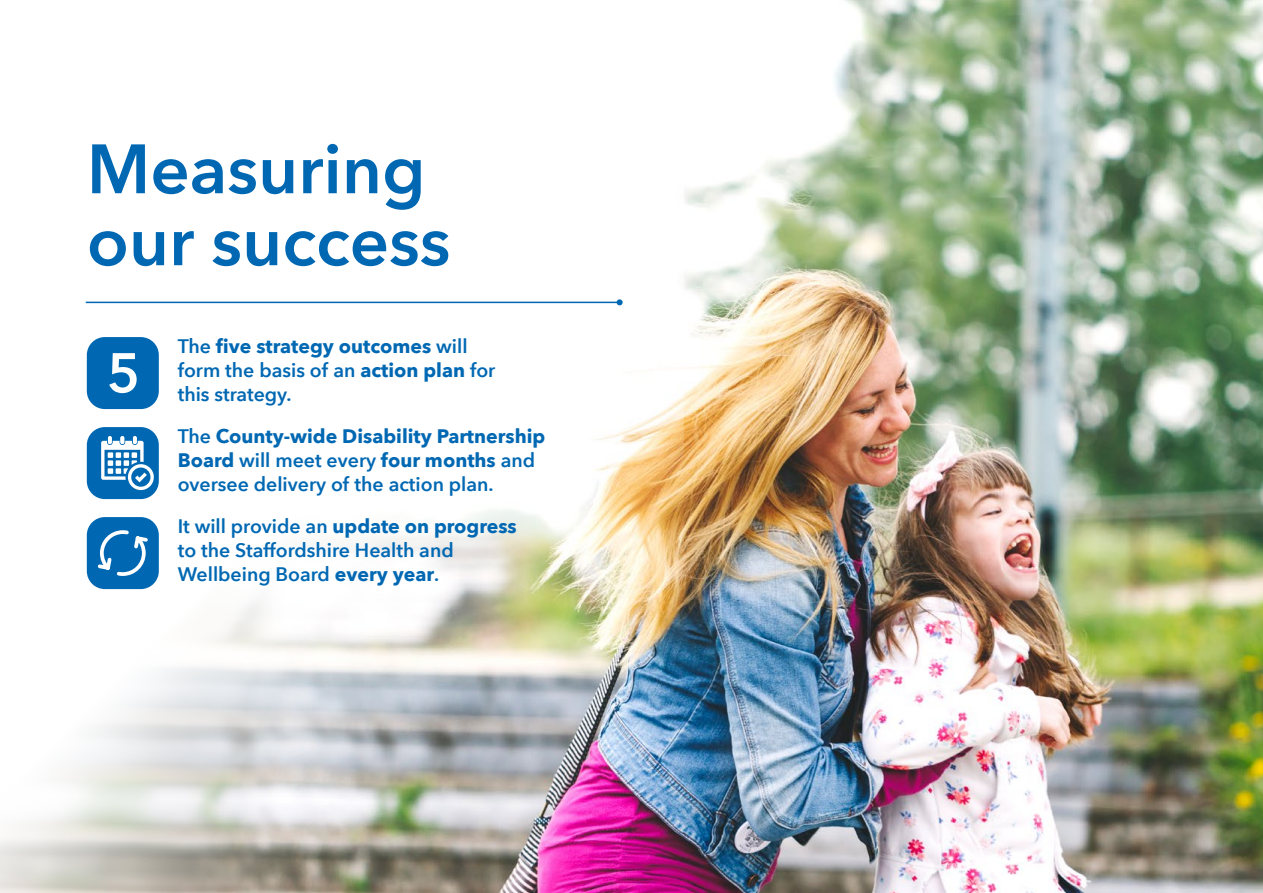
<style>
.page{position:relative;width:1263px;height:893px;background:#fff}
.page>*{position:absolute;margin:0;border:0;box-sizing:border-box;transform-origin:0 0}
.t1{font:600 69px/72px "Avenir Next";color:#0068b3}
.t2{font:600 55.05px "Avenir Next";color:#fff}
._16{font:600 19.5px/24px "Avenir Next";color:#0068b3}
.s1{font-weight:700}
</style>
<div class="page">
<img style="left:684px;top:0;width:579px;height:893px">
<img style="left:0;top:301px;width:684px;height:592px">
<hr style="left:86px;top:302px;width:534px;height:1px;background:#0068b3">
<svg style="left:617px;top:299px;width:6px;height:6px"></svg>
<div style="left:87px;top:337px;width:72px;height:72px;background:#0068b3;border-radius:18px"></div>
<div style="left:87px;top:427px;width:72px;height:72px;background:#0068b3;border-radius:18px"></div>
<div style="left:87px;top:517px;width:72px;height:72px;background:#0068b3;border-radius:18px"></div>
<svg style="left:101px;top:436px;width:53px;height:54px"></svg>
<svg style="left:97px;top:530px;width:51px;height:46px"></svg>
<p class="t1" style="left:87px;top:131px;width:365px">Measuring our success</p>
<h2 class="t2" style="left:107px;top:326px;width:35px">5</h2>
<p class="_16" style="left:178px;top:334px;width:319px">The <span class="s1">five strategy outcomes</span> will form the basis of an <span class="s1">action plan</span> for this strategy.</p>
<p class="_16" style="left:178px;top:424px;width:369px">The <span class="s1">County-wide Disability Partnership<br>Board</span> will meet every <span class="s1">four months</span> and oversee delivery of the action plan.</p>
<p class="_16" style="left:178px;top:514px;width:340px">It will provide an <span class="s1">update on progress </span>to the Staffordshire Health and<br>Wellbeing Board <span class="s1">every year</span>.</p>
</div>
